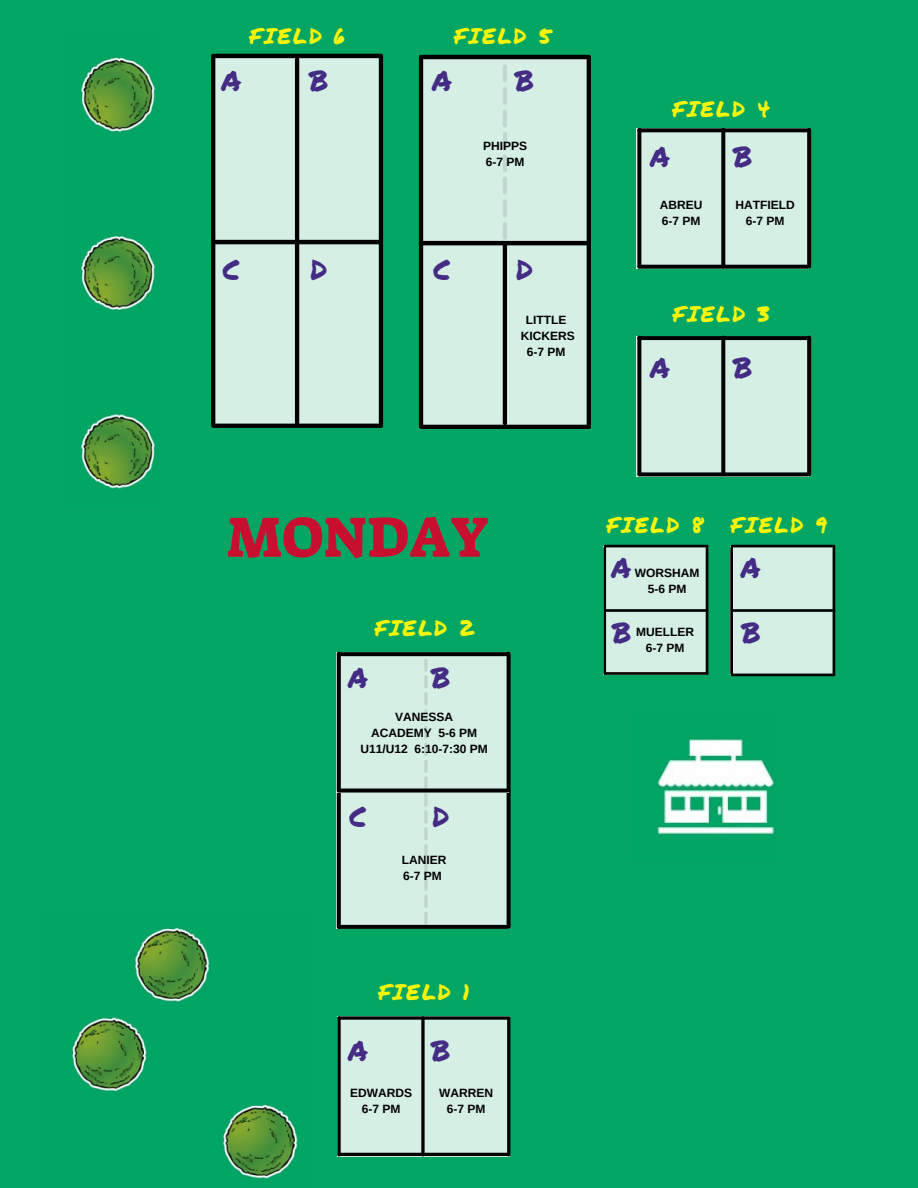
<style>
.page{position:relative;width:918px;height:1188px;background:#05a664}
.page>*{position:absolute;margin:0;border:0;box-sizing:border-box;transform-origin:0 0}
.t1{font:57.75px "Suez One";color:#c80f2f}
.t2{font:28.2px "Permanent Marker";color:#442b84}
.t3{font:22.05px "Permanent Marker";letter-spacing:.09em;color:#f6f409}
.t4{font:700 12px "Arimo";color:#000}
</style>
<div class="page">
<img style="left:657px;top:739px;width:118px;height:96px">
<img style="left:81px;top:57px;width:74px;height:432px">
<img style="left:72px;top:927px;width:226px;height:252px">
<div style="left:215px;top:56px;width:166px;height:369px;background:#d5efe5"></div>
<hr style="left:216px;top:54px;width:163px;height:4px;background:#000">
<hr style="left:216px;top:240px;width:163px;height:4px;background:#000">
<svg style="left:213px;top:424px;width:168px;height:4px"></svg>
<hr style="left:211px;top:56px;width:4px;height:368px;background:#000">
<hr style="left:379px;top:56px;width:4px;height:368px;background:#000">
<hr style="left:295px;top:59px;width:4px;height:365px;background:#000">
<div style="left:637px;top:336px;width:172px;height:141px;background:#d5efe5"></div>
<hr style="left:638px;top:337px;width:3px;height:138px;background:#000">
<svg style="left:807px;top:337px;width:4px;height:138px"></svg>
<svg style="left:721px;top:340px;width:4px;height:133px"></svg>
<svg style="left:639px;top:336px;width:169px;height:4px"></svg>
<hr style="left:639px;top:473px;width:169px;height:3px;background:#000">
<div style="left:603px;top:546px;width:105px;height:128px;background:#d5efe5"></div>
<hr style="left:605px;top:672px;width:102px;height:3px;background:#000">
<hr style="left:605px;top:545px;width:102px;height:2px;background:#000">
<hr style="left:605px;top:609px;width:102px;height:3px;background:#000">
<hr style="left:604px;top:548px;width:2px;height:126px;background:#000">
<hr style="left:706px;top:548px;width:2px;height:126px;background:#000">
<div style="left:730px;top:546px;width:105px;height:128px;background:#d5efe5"></div>
<hr style="left:732px;top:674px;width:102px;height:2px;background:#000">
<hr style="left:732px;top:545px;width:102px;height:2px;background:#000">
<hr style="left:732px;top:609px;width:102px;height:3px;background:#000">
<hr style="left:730px;top:548px;width:3px;height:126px;background:#000">
<hr style="left:833px;top:548px;width:2px;height:126px;background:#000">
<div style="left:422px;top:58px;width:167px;height:369px;background:#d5efe5"></div>
<hr style="left:423px;top:55px;width:164px;height:4px;background:#000">
<hr style="left:423px;top:241px;width:164px;height:4px;background:#000">
<hr style="left:421px;top:425px;width:168px;height:4px;background:#000">
<hr style="left:419px;top:57px;width:4px;height:368px;background:#000">
<hr style="left:587px;top:57px;width:4px;height:368px;background:#000">
<svg style="left:503px;top:64px;width:4px;height:176px"></svg>
<div style="left:337px;top:1016px;width:172px;height:141px;background:#d5efe5"></div>
<svg style="left:337px;top:1018px;width:4px;height:137px"></svg>
<svg style="left:507px;top:1018px;width:4px;height:137px"></svg>
<svg style="left:421px;top:1020px;width:4px;height:133px"></svg>
<svg style="left:339px;top:1016px;width:169px;height:4px"></svg>
<hr style="left:339px;top:1153px;width:169px;height:3px;background:#000">
<div style="left:336px;top:789px;width:172px;height:140px;background:#d5efe5"></div>
<svg style="left:337px;top:793px;width:4px;height:134px"></svg>
<hr style="left:507px;top:790px;width:3px;height:137px;background:#000">
<svg style="left:338px;top:925px;width:169px;height:4px"></svg>
<div style="left:336px;top:652px;width:172px;height:141px;background:#d5efe5"></div>
<svg style="left:337px;top:653px;width:4px;height:138px"></svg>
<hr style="left:507px;top:653px;width:3px;height:138px;background:#000">
<svg style="left:338px;top:652px;width:169px;height:4px"></svg>
<svg style="left:424px;top:658px;width:4px;height:267px"></svg>
<hr style="left:338px;top:789px;width:169px;height:3px;background:#000">
<div style="left:637px;top:128px;width:172px;height:141px;background:#d5efe5"></div>
<hr style="left:638px;top:130px;width:3px;height:137px;background:#000">
<svg style="left:807px;top:130px;width:4px;height:137px"></svg>
<svg style="left:721px;top:132px;width:4px;height:133px"></svg>
<hr style="left:639px;top:129px;width:169px;height:3px;background:#000">
<svg style="left:639px;top:265px;width:169px;height:4px"></svg>
<hr style="left:503px;top:245px;width:4px;height:178px;background:#000">
<p class="t3" style="left:250px;top:19px;width:97px">FIELD 6</p>
<p class="t3" style="left:454px;top:19px;width:99px">FIELD 5</p>
<p class="t2" style="left:222px;top:59px;width:21px">A</p>
<p class="t2" style="left:309px;top:59px;width:21px">B</p>
<p class="t2" style="left:432px;top:59px;width:21px">A</p>
<p class="t2" style="left:515px;top:59px;width:21px">B</p>
<p class="t4" style="left:483px;top:139px;width:45px">PHIPPS</p>
<p class="t4" style="left:486px;top:155px;width:40px">6-7 PM</p>
<p class="t2" style="left:223px;top:249px;width:19px">C</p>
<p class="t2" style="left:311px;top:249px;width:18px">D</p>
<p class="t2" style="left:433px;top:249px;width:19px">C</p>
<p class="t2" style="left:516px;top:249px;width:18px">D</p>
<p class="t4" style="left:526px;top:313px;width:42px">LITTLE</p>
<p class="t4" style="left:521px;top:329px;width:55px">KICKERS</p>
<p class="t4" style="left:527px;top:345px;width:40px">6-7 PM</p>
<p class="t3" style="left:673px;top:93px;width:99px">FIELD 4</p>
<p class="t2" style="left:650px;top:136px;width:21px">A</p>
<p class="t2" style="left:733px;top:136px;width:21px">B</p>
<p class="t4" style="left:660px;top:198px;width:44px">ABREU</p>
<p class="t4" style="left:662px;top:214px;width:40px">6-7 PM</p>
<p class="t4" style="left:736px;top:198px;width:61px">HATFIELD</p>
<p class="t4" style="left:746px;top:214px;width:40px">6-7 PM</p>
<p class="t3" style="left:673px;top:297px;width:98px">FIELD 3</p>
<p class="t2" style="left:650px;top:347px;width:21px">A</p>
<p class="t2" style="left:733px;top:347px;width:21px">B</p>
<p class="t1" style="left:227px;top:500px;width:264px">MONDAY</p>
<p class="t3" style="left:375px;top:612px;width:100px">FIELD 2</p>
<p class="t2" style="left:348px;top:656px;width:21px">A</p>
<p class="t2" style="left:431px;top:656px;width:21px">B</p>
<p class="t4" style="left:395px;top:710px;width:59px">VANESSA</p>
<p class="t4" style="left:371px;top:726px;width:107px">ACADEMY 5-6 PM</p>
<p class="t4" style="left:360px;top:742px;width:129px">U11/U12 6:10-7:30 PM</p>
<p class="t2" style="left:349px;top:796px;width:19px">C</p>
<p class="t2" style="left:433px;top:796px;width:18px">D</p>
<p class="t4" style="left:402px;top:853px;width:46px">LANIER</p>
<p class="t4" style="left:403px;top:869px;width:40px">6-7 PM</p>
<p class="t3" style="left:378px;top:976px;width:93px">FIELD 1</p>
<p class="t2" style="left:348px;top:1030px;width:21px">A</p>
<p class="t2" style="left:431px;top:1030px;width:21px">B</p>
<p class="t4" style="left:350px;top:1086px;width:63px">EDWARDS</p>
<p class="t4" style="left:362px;top:1102px;width:40px">6-7 PM</p>
<p class="t4" style="left:439px;top:1086px;width:55px">WARREN</p>
<p class="t4" style="left:447px;top:1102px;width:40px">6-7 PM</p>
<p class="t3" style="left:607px;top:509px;width:98px">FIELD 8</p>
<p class="t3" style="left:731px;top:509px;width:98px">FIELD 9</p>
<p class="t2" style="left:612px;top:547px;width:21px">A</p>
<p class="t4" style="left:635px;top:566px;width:66px">WORSHAM</p>
<p class="t4" style="left:648px;top:582px;width:40px">5-6 PM</p>
<p class="t4" style="left:636px;top:625px;width:59px">MUELLER</p>
<p class="t4" style="left:646px;top:641px;width:40px">6-7 PM</p>
<p class="t2" style="left:612px;top:612px;width:21px">B</p>
<p class="t2" style="left:741px;top:547px;width:21px">A</p>
<p class="t2" style="left:741px;top:612px;width:21px">B</p>
</div>
